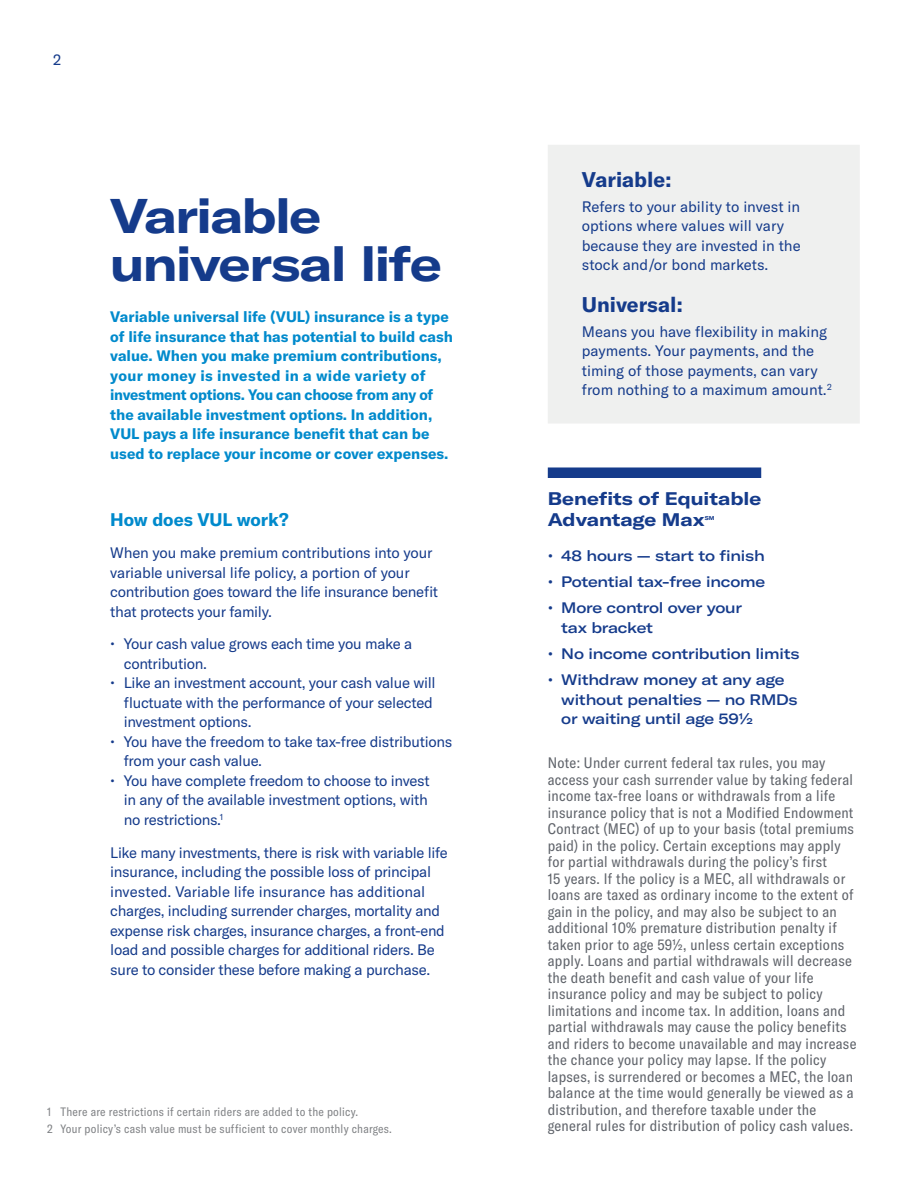
<style>
.page{position:relative;width:918px;height:1188px;background:#fff}
.page>*{position:absolute;margin:0;border:0;box-sizing:border-box;transform-origin:0 0}
.t1{font:700 expanded 48px/48px "GT America";letter-spacing:-.03em;color:#153b8b}
.t2{font:700 21px "GT America";color:#153b8b}
.t3{font:700 expanded 18px/21px "GT America";color:#153b8b}
.t4{font:700 18px "GT America";letter-spacing:-.005em;color:#008acc}
.t5{font:condensed 15px/16.5px "GT America";letter-spacing:.02em;color:#5f636a}
.t6{font:15px/19.5px "GT America";letter-spacing:-.02em;color:#153b8b}
.t7{font:700 15px/19.5px "GT America";color:#008acc}
.t8{font:15px/19.5px "GT America";color:#153b8b}
.t9{font:500 expanded 15px/19.5px "GT America";letter-spacing:-.015em;color:#153b8b}
.t10{font:condensed 12px/17.7px "GT America";letter-spacing:.02em;color:#808285}
.t11{font:700 expanded 5.55px "GT America";color:#153b8b}
</style>
<div class="page">
<div style="left:548px;top:145px;width:312px;height:278px;background:#eff0ef"></div>
<div style="left:548px;top:467px;width:213px;height:11px;background:#153b8b"></div>
<p class="t6" style="left:53px;top:50px;width:10px">2</p>
<h1 class="t1" style="left:110px;top:192px;width:333px">Variable universal life</h1>
<p class="t7" style="left:110px;top:307px;width:344px">Variable universal life (VUL) insurance is a type of life insurance that has potential to build cash value. When you make premium contributions, your money is invested in a wide variety of investment options. You can choose from any of the available investment options. In addition, VUL pays a life insurance benefit that can be used to replace your income or cover expenses.</p>
<p class="t4" style="left:110px;top:508px;width:180px">How does VUL work?</p>
<p class="t6" style="left:110px;top:543px;width:329px">When you make premium contributions into your variable universal life policy, a portion of your contribution goes toward the life insurance benefit that protects your family.</p>
<p class="t6" style="left:124px;top:634px;width:290px;text-indent:-14px">• Your cash value grows each time you make a contribution.</p>
<p class="t6" style="left:124px;top:673px;width:313px;text-indent:-14px">• Like an investment account, your cash value will fluctuate with the performance of your selected investment options.</p>
<p class="t6" style="left:124px;top:732px;width:330px;text-indent:-14px">• You have the freedom to take tax-free distributions from your cash value.</p>
<p class="t6" style="left:124px;top:771px;width:308px;text-indent:-14px">• You have complete freedom to choose to invest in any of the available investment options, with no restrictions.<sup>1</sup></p>
<p class="t6" style="left:110px;top:843px;width:339px">Like many investments, there is risk with variable life insurance, including the possible loss of principal invested. Variable life insurance has additional charges, including surrender charges, mortality and expense risk charges, insurance charges, a front-end load and possible charges for additional riders. Be sure to consider these before making a purchase.</p>
<p class="t10" style="left:47px;top:1103px;width:346px">1 There are restrictions if certain riders are added to the policy.<br>2 Your policy’s cash value must be sufficient to cover monthly charges.</p>
<h2 class="t2" style="left:582px;top:167px;width:91px">Variable:</h2>
<p class="t8" style="left:582px;top:197px;width:220px">Refers to your ability to invest in options where values will vary because they are invested in the stock and/or bond markets.</p>
<h2 class="t2" style="left:582px;top:292px;width:102px">Universal:</h2>
<p class="t8" style="left:582px;top:322px;width:252px">Means you have flexibility in making payments. Your payments, and the timing of those payments, can vary from nothing to a maximum amount.<sup>2</sup></p>
<p class="t3" style="left:548px;top:488px;width:215px">Benefits of Equitable<br>Advantage Max</p>
<p class="t11" style="left:705px;top:515px;width:11px">sm</p>
<p class="t9" style="left:548px;top:546px;width:219px">• 48 hours — start to finish</p>
<p class="t9" style="left:548px;top:572px;width:219px">• Potential tax-free income</p>
<p class="t9" style="left:561px;top:598px;width:182px;text-indent:-13px">• More control over your tax bracket</p>
<p class="t9" style="left:548px;top:644px;width:253px">• No income contribution limits</p>
<p class="t9" style="left:561px;top:670px;width:238px;text-indent:-14px">• Withdraw money at any age without penalties — no RMDs or waiting until age 59½</p>
<p class="t5" style="left:548px;top:755px;width:310px">Note: Under current federal tax rules, you may access your cash surrender value by taking federal income tax-free loans or withdrawals from a life insurance policy that is not a Modified Endowment Contract (MEC) of up to your basis (total premiums paid) in the policy. Certain exceptions may apply for partial withdrawals during the policy’s first<br>15 years. If the policy is a MEC, all withdrawals or loans are taxed as ordinary income to the extent of gain in the policy, and may also be subject to an additional 10% premature distribution penalty if taken prior to age 59½, unless certain exceptions apply. Loans and partial withdrawals will decrease the death benefit and cash value of your life insurance policy and may be subject to policy limitations and income tax. In addition, loans and partial withdrawals may cause the policy benefits and riders to become unavailable and may increase the chance your policy may lapse. If the policy lapses, is surrendered or becomes a MEC, the loan balance at the time would generally be viewed as a distribution, and therefore taxable under the general rules for distribution of policy cash values.</p>
</div>
